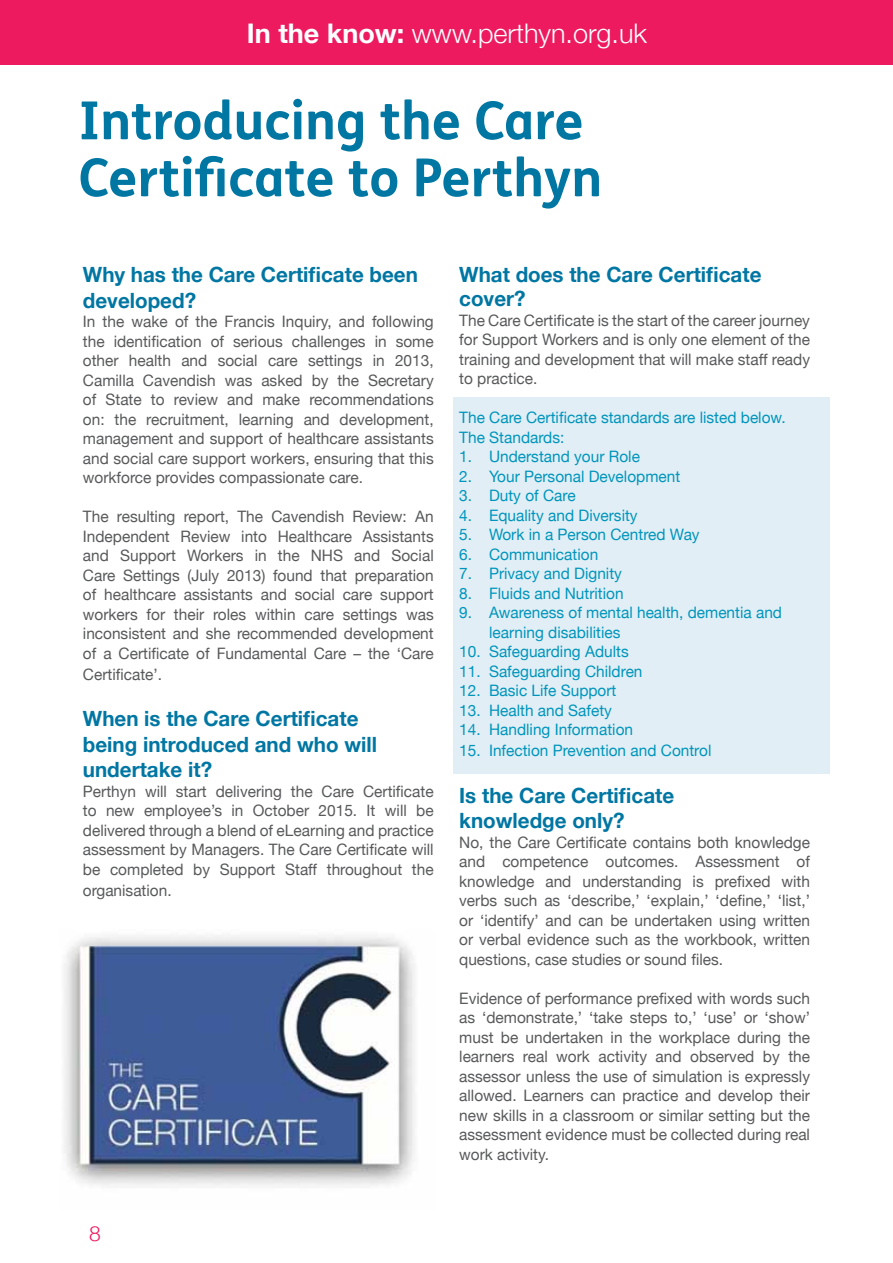
<style>
.page{position:relative;width:893px;height:1263px;background:#fff}
.page>*{position:absolute;margin:0;border:0;box-sizing:border-box;transform-origin:0 0}
.t1{font:700 52.5px/57px "FS Mencap";color:#0076a3}
.t2{font:300 27px "Helvetica Neue";color:#fff}
.t3{font:700 21px/25.5px "Helvetica Neue";color:#0076a3}
.t4{font:300 21px "Helvetica Neue";color:#ed1a60}
.t5{font:15.75px/19.5px "Helvetica Neue";color:#58595b;text-align:justify}
.t6{font:15.75px/19.5px "Helvetica Neue";color:#0095bc}
.s1{font-weight:700}
</style>
<div class="page">
<div style="left:453px;top:398px;width:376px;height:376px;background:#e1eef5"></div>
<div style="left:0;top:0;width:893px;height:65px;background:#ed1a60"></div>
<img style="left:64px;top:936px;width:351px;height:250px">
<h2 class="t2" style="left:247px;top:14px;width:402px"><span class="s1">In the know:</span> www.perthyn.org.uk</h2>
<h1 class="t1" style="left:79px;top:92px;width:525px">Introducing the Care<br>Certificate to Perthyn</h1>
<h3 class="t3" style="left:83px;top:262px;width:337px">Why has the Care Certificate been developed?</h3>
<p class="t5" style="left:83px;top:313px;width:352px">In the wake of the Francis Inquiry, and following the identification of serious challenges in some other health and social care settings in 2013, Camilla Cavendish was asked by the Secretary of State to review and make recommendations on: the recruitment, learning and development, management and support of healthcare assistants and social care support workers, ensuring that this workforce provides compassionate care.</p>
<p class="t5" style="left:83px;top:508px;width:352px">The resulting report, The Cavendish Review: An Independent Review into Healthcare Assistants and Support Workers in the NHS and Social Care Settings (July 2013) found that preparation of healthcare assistants and social care support workers for their roles within care settings was inconsistent and she recommended development of a Certificate of Fundamental Care – the ‘Care</p>
<p class="t5" style="left:83px;top:665px;width:81px">Certificate’.</p>
<h3 class="t3" style="left:83px;top:706px;width:296px">When is the Care Certificate being introduced and who will undertake it?</h3>
<p class="t5" style="left:83px;top:782px;width:352px">Perthyn will start delivering the Care Certificate to new employee’s in October 2015. It will be delivered through a blend of eLearning and practice assessment by Managers. The Care Certificate will be completed by Support Staff throughout the</p>
<p class="t5" style="left:83px;top:881px;width:90px">organisation.</p>
<h3 class="t4" style="left:89px;top:1216px;width:13px">8</h3>
<h3 class="t3" style="left:459px;top:263px;width:304px;line-height:24px">What does the Care Certificate cover?</h3>
<p class="t5" style="left:459px;top:311px;width:352px">The Care Certificate is the start of the career journey for Support Workers and is only one element of the training and development that will make staff ready to practice.</p>
<p class="t6" style="left:459px;top:409px;width:328px">The Care Certificate standards are listed below.<br>The Standards:</p>
<p class="t6" style="left:459px;top:448px;width:182px">1. Understand your Role</p>
<p class="t6" style="left:459px;top:467px;width:223px">2. Your Personal Development</p>
<p class="t6" style="left:459px;top:487px;width:118px">3. Duty of Care</p>
<p class="t6" style="left:459px;top:506px;width:180px">4. Equality and Diversity</p>
<p class="t6" style="left:459px;top:526px;width:242px">5. Work in a Person Centred Way</p>
<p class="t6" style="left:459px;top:545px;width:140px">6. Communication</p>
<p class="t6" style="left:459px;top:565px;width:164px">7. Privacy and Dignity</p>
<p class="t6" style="left:459px;top:584px;width:166px">8. Fluids and Nutrition</p>
<p class="t6" style="left:489px;top:604px;width:295px;text-indent:-30px">9. Awareness of mental health, dementia and learning disabilities</p>
<p class="t6" style="left:459px;top:643px;width:171px">10. Safeguarding Adults</p>
<p class="t6" style="left:459px;top:662px;width:185px">11. Safeguarding Children</p>
<p class="t6" style="left:459px;top:681px;width:159px">12. Basic Life Support</p>
<p class="t6" style="left:459px;top:701px;width:154px">13. Health and Safety</p>
<p class="t6" style="left:459px;top:720px;width:175px">14. Handling Information</p>
<p class="t6" style="left:459px;top:741px;width:254px">15. Infection Prevention and Control</p>
<h3 class="t3" style="left:459px;top:783px;width:216px">Is the Care Certificate knowledge only?</h3>
<p class="t5" style="left:459px;top:833px;width:352px">No, the Care Certificate contains both knowledge and competence outcomes. Assessment of knowledge and understanding is prefixed with verbs such as ‘describe,’ ‘explain,’ ‘define,’ ‘list,’ or ‘identify’ and can be undertaken using written or verbal evidence such as the workbook, written questions, case studies or sound files.</p>
<p class="t5" style="left:459px;top:989px;width:352px">Evidence of performance prefixed with words such as ‘demonstrate,’ ‘take steps to,’ ‘use’ or ‘show’ must be undertaken in the workplace during the learners real work activity and observed by the assessor unless the use of simulation is expressly allowed. Learners can practice and develop their new skills in a classroom or similar setting but the assessment evidence must be collected during real work activity.</p>
</div>
